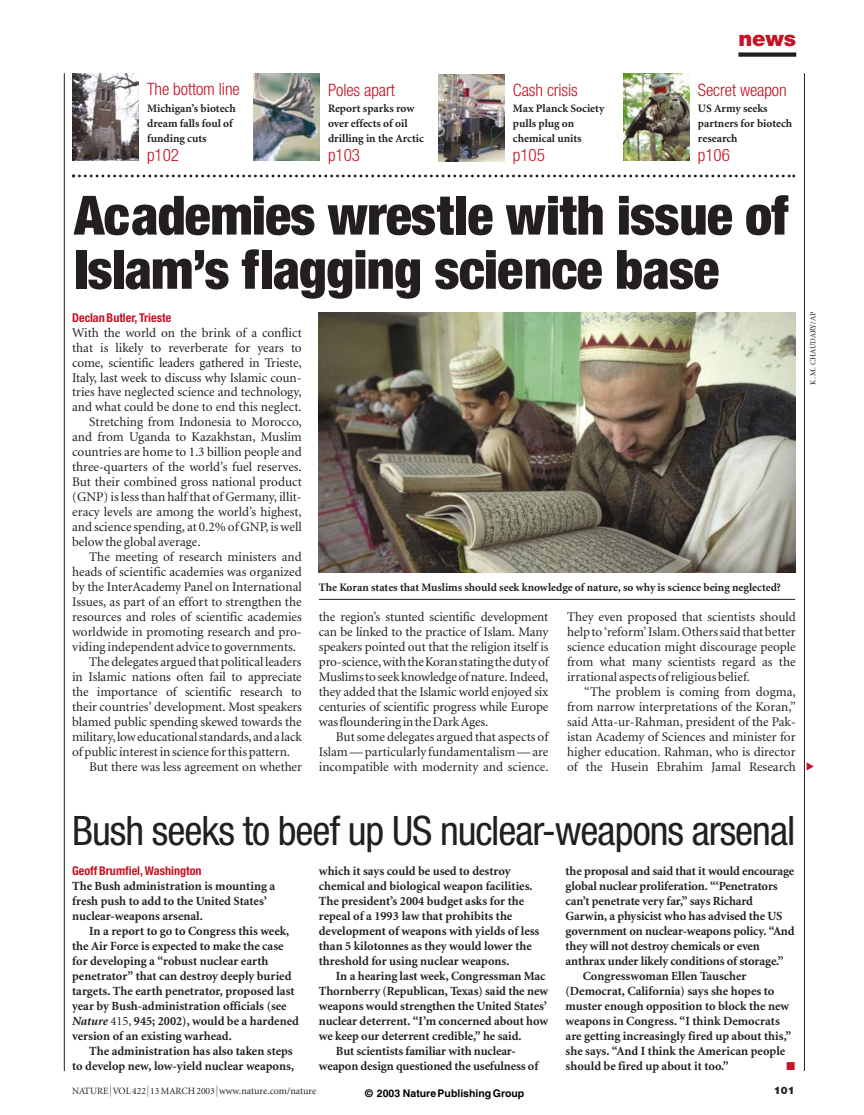
<style>
.page{position:relative;width:864px;height:1115px;background:#fff}
.page>*{position:absolute;margin:0;border:0;box-sizing:border-box;transform-origin:0 0}
.t1{font:900 condensed 54.15px/54.2px "Helvetica Neue";letter-spacing:-.015em;color:#231f20}
.t2{font:condensed 40.65px "Helvetica Neue";letter-spacing:-.025em;color:#231f20}
.t3{font:900 21.3px "Helvetica Neue";color:#c41324}
.t4{font:300 condensed 17.1px "Helvetica Neue";letter-spacing:-.005em;color:#c41324}
.t5{font:13.2px/15px "Minion";color:#231f20;text-align:justify}
.t6{font:700 12.45px/15px "Minion";color:#231f20}
.t7{font:700 condensed 12.15px "Helvetica Neue";color:#c41324}
.t8{font:700 11.4px/15px "Minion";color:#231f20}
.t9{font:11.4px "Zapf Dingbats";color:#c41324}
.t10{font:700 10.5px "Helvetica";color:#000}
.t11{font:900 10.35px "Helvetica Neue";color:#231f20}
.t12{font:9.6px "Minion";color:#231f20}
.t13{font:7.8px "Minion";color:#231f20}
.s1{font-style:italic}
.s2{font-weight:400}
.s3{font-family:"Unica SB";font-weight:300;font-size:11.4px}
.s4{font-size:10.05px}
</style>
<div class="page">
<div style="left:738px;top:52px;width:58px;height:5px;background:#231f20"></div>
<hr style="left:64px;top:73px;width:1px;height:998px;background:#231f20">
<hr style="left:804px;top:73px;width:1px;height:998px;background:#231f20">
<img style="left:73px;top:73px;width:66px;height:88px">
<img style="left:254px;top:73px;width:65px;height:88px">
<img style="left:439px;top:74px;width:65px;height:88px">
<img style="left:624px;top:73px;width:65px;height:88px">
<svg style="left:72px;top:174px;width:723px;height:3px"></svg>
<hr style="left:319px;top:599px;width:476px;height:1px;background:#231f20">
<img style="left:319px;top:313px;width:476px;height:259px">
<h3 class="t3" style="left:738px;top:31px;width:59px">news</h3>
<p class="t4" style="left:147px;top:83px;width:94px">The bottom line</p>
<p class="t8" style="left:147px;top:102px;width:90px">Michigan’s biotech dream falls foul of funding cuts</p>
<p class="t4" style="left:147px;top:148px;width:33px">p102</p>
<p class="t4" style="left:328px;top:84px;width:68px">Poles apart</p>
<p class="t8" style="left:328px;top:102px;width:97px">Report sparks row over effects of oil drilling in the Arctic</p>
<p class="t4" style="left:328px;top:148px;width:33px">p103</p>
<p class="t4" style="left:513px;top:83px;width:66px">Cash crisis</p>
<p class="t8" style="left:513px;top:102px;width:93px">Max Planck Society pulls plug on chemical units</p>
<p class="t4" style="left:513px;top:148px;width:33px">p105</p>
<p class="t4" style="left:698px;top:83px;width:90px">Secret weapon</p>
<p class="t8" style="left:698px;top:102px;width:96px">US Army seeks partners for biotech research</p>
<p class="t4" style="left:698px;top:148px;width:33px">p106</p>
<h1 class="t1" style="left:74px;top:193px;width:716px">Academies wrestle with issue of<br>Islam’s flagging science base</h1>
<p class="t7" style="left:72px;top:313px;width:101px">Declan Butler, Trieste</p>
<p class="t5" style="left:72px;top:326px;width:231px">With the world on the brink of a conflict</p>
<p class="t5" style="left:72px;top:341px;width:231px">that is likely to reverberate for years to</p>
<p class="t5" style="left:72px;top:356px;width:231px">come, scientific leaders gathered in Trieste,</p>
<p class="t5" style="left:72px;top:371px;width:231px">Italy, last week to discuss why Islamic coun-</p>
<p class="t5" style="left:72px;top:386px;width:231px">tries have neglected science and technology,</p>
<p class="t5" style="left:72px;top:401px;width:231px">and what could be done to end this neglect.</p>
<p class="t5" style="left:89px;top:416px;width:214px">Stretching from Indonesia to Morocco,</p>
<p class="t5" style="left:72px;top:431px;width:231px">and from Uganda to Kazakhstan, Muslim</p>
<p class="t5" style="left:72px;top:446px;width:231px">countries are home to 1.3 billion people and</p>
<p class="t5" style="left:72px;top:461px;width:231px">three-quarters of the world’s fuel reserves.</p>
<p class="t5" style="left:72px;top:475px;width:231px">But their combined gross national product</p>
<p class="t5" style="left:72px;top:490px;width:231px">(GNP) is less than half that of Germany, illit-</p>
<p class="t5" style="left:72px;top:505px;width:231px">eracy levels are among the world’s highest,</p>
<p class="t5" style="left:72px;top:520px;width:231px">and science spending, at 0.2% of GNP, is well</p>
<p class="t5" style="left:72px;top:535px;width:130px">below the global average.</p>
<p class="t5" style="left:89px;top:550px;width:214px">The meeting of research ministers and</p>
<p class="t5" style="left:72px;top:565px;width:231px">heads of scientific academies was organized</p>
<p class="t5" style="left:72px;top:580px;width:231px">by the InterAcademy Panel on International</p>
<p class="t5" style="left:72px;top:595px;width:231px">Issues, as part of an effort to strengthen the</p>
<p class="t5" style="left:72px;top:610px;width:231px">resources and roles of scientific academies</p>
<p class="t5" style="left:72px;top:625px;width:231px">worldwide in promoting research and pro-</p>
<p class="t5" style="left:72px;top:640px;width:225px">viding independent advice to governments.</p>
<p class="t5" style="left:89px;top:655px;width:214px">The delegates argued that political leaders</p>
<p class="t5" style="left:72px;top:670px;width:231px">in Islamic nations often fail to appreciate</p>
<p class="t5" style="left:72px;top:685px;width:231px">the importance of scientific research to</p>
<p class="t5" style="left:72px;top:700px;width:231px">their countries’ development. Most speakers</p>
<p class="t5" style="left:72px;top:715px;width:231px">blamed public spending skewed towards the</p>
<p class="t5" style="left:72px;top:730px;width:231px">military, low educational standards, and a lack</p>
<p class="t5" style="left:72px;top:745px;width:219px">of public interest in science for this pattern.</p>
<p class="t5" style="left:89px;top:760px;width:214px">But there was less agreement on whether</p>
<p class="t8" style="left:319px;top:581px;width:464px">The Koran states that Muslims should seek knowledge of nature, so why is science being neglected?</p>
<p class="t5" style="left:319px;top:610px;width:231px">the region’s stunted scientific development can be linked to the practice of Islam. Many speakers pointed out that the religion itself is pro-science, with the Koran stating the duty of Muslims to seek knowledge of nature. Indeed, they added that the Islamic world enjoyed six centuries of scientific progress while Europe was floundering in the Dark Ages.</p>
<p class="t5" style="left:319px;top:730px;width:231px;text-indent:17px">But some delegates argued that aspects of Islam — particularly fundamentalism — are incompatible with modernity and science.</p>
<p class="t5" style="left:567px;top:610px;width:230px">They even proposed that scientists should help to ‘reform’ Islam. Others said that better science education might discourage people from what many scientists regard as the irrational aspects of religious belief.</p>
<p class="t5" style="left:567px;top:685px;width:230px;text-indent:17px">“The problem is coming from dogma, from narrow interpretations of the Koran,” said Atta-ur-Rahman, president of the Pak&shy;istan Academy of Sciences and minister for higher education. Rahman, who is director of the Husein Ebrahim Jamal Research</p>
<p class="t13" style="left:810px;top:384px;width:74px;rotate:-90deg">K. M. CHAUDARY/AP</p>
<h2 class="t2" style="left:72px;top:815px;width:725px">Bush seeks to beef up US nuclear-weapons arsenal</h2>
<p class="t6" style="left:319px;top:865px;width:222px">which it says could be used to destroy chemical and biological weapon facilities.<br>The president’s 2004 budget asks for the repeal of a 1993 law that prohibits the development of weapons with yields of less than 5 kilotonnes as they would lower the threshold for using nuclear weapons.</p>
<p class="t6" style="left:336px;top:969px;width:211px">In a hearing last week, Congressman Mac</p>
<p class="t6" style="left:319px;top:984px;width:231px">Thornberry (Republican, Texas) said the new</p>
<p class="t6" style="left:319px;top:999px;width:230px">weapons would strengthen the United States’</p>
<p class="t6" style="left:319px;top:1014px;width:231px">nuclear deterrent. “I’m concerned about how</p>
<p class="t6" style="left:319px;top:1029px;width:204px">we keep our deterrent credible,” he said.</p>
<p class="t6" style="left:336px;top:1044px;width:181px">But scientists familiar with nuclear-</p>
<p class="t6" style="left:319px;top:1059px;width:221px">weapon design questioned the usefulness of</p>
<p class="t6" style="left:566px;top:865px;width:230px">the proposal and said that it would encourage</p>
<p class="t6" style="left:566px;top:880px;width:214px">global nuclear proliferation. “‘Penetrators</p>
<p class="t6" style="left:566px;top:895px;width:189px">can’t penetrate very far,” says Richard</p>
<p class="t6" style="left:566px;top:910px;width:218px">Garwin, a physicist who has advised the US</p>
<p class="t6" style="left:566px;top:925px;width:231px">government on nuclear-weapons policy. “And</p>
<p class="t6" style="left:566px;top:939px;width:196px">they will not destroy chemicals or even</p>
<p class="t6" style="left:566px;top:954px;width:220px">anthrax under likely conditions of storage.”</p>
<p class="t6" style="left:583px;top:969px;width:165px">Congresswoman Ellen Tauscher</p>
<p class="t6" style="left:566px;top:984px;width:210px">(Democrat, California) says she hopes to</p>
<p class="t6" style="left:566px;top:999px;width:225px">muster enough opposition to block the new</p>
<p class="t6" style="left:566px;top:1014px;width:216px">weapons in Congress. “I think Democrats</p>
<p class="t6" style="left:566px;top:1029px;width:227px">are getting increasingly fired up about this,”</p>
<p class="t6" style="left:566px;top:1044px;width:221px">she says. “And I think the American people</p>
<p class="t6" style="left:566px;top:1059px;width:165px">should be fired up about it too.”</p>
<p class="t9" style="left:787px;top:1060px;width:10px">■</p>
<p class="t7" style="left:72px;top:866px;width:131px">Geoff Brumfiel, Washington</p>
<p class="t6" style="left:72px;top:880px;width:205px">The Bush administration is mounting a fresh push to add to the United States’ nuclear-weapons arsenal.</p>
<p class="t6" style="left:72px;top:925px;width:228px;text-indent:17px">In a report to go to Congress this week, the Air Force is expected to make the case for developing a “robust nuclear earth penetrator” that can destroy deeply buried targets. The earth penetrator, proposed last year by Bush-administration officials (see <span class="s1">Nature</span> <span class="s2">415,</span> 945; 2002), would be a hardened version of an existing warhead.</p>
<p class="t6" style="left:72px;top:1044px;width:223px;text-align:right">The administration has also taken steps<br>to develop new, low-yield nuclear weapons,</p>
<p class="t12" style="left:72px;top:1086px;width:246px">NATURE<span class="s3">|</span> VOL 422 <span class="s3">|</span> 13 MARCH 2003 <span class="s3">|</span> <span class="s4">www.nature.com/nature</span></p>
<p class="t11" style="left:774px;top:1086px;width:22px">101</p>
<p class="t10" style="left:365px;top:1089px;width:161px">© 2003 Nature PublishingGroup</p>
</div>
